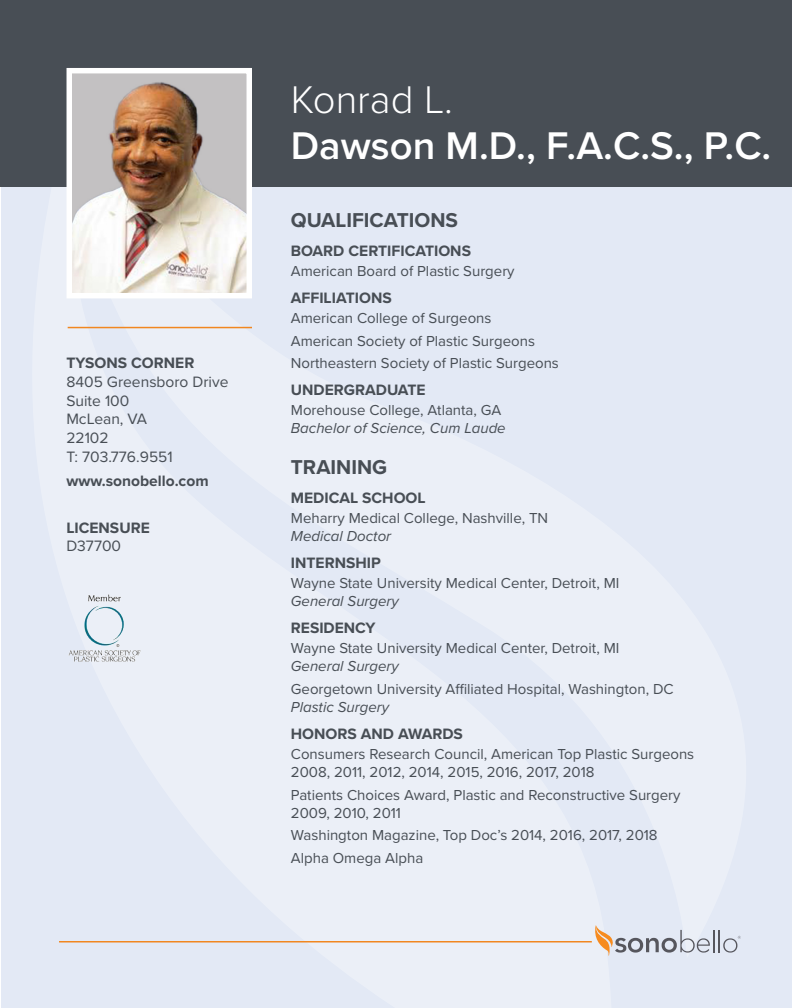
<style>
.page{position:relative;width:792px;height:1008px;background:#fff}
.page>*{position:absolute;margin:0;border:0;box-sizing:border-box;transform-origin:0 0}
.PDF_Surgeon_Name{font:600 40px "Proxima Nova";color:#fff}
.PDF_Surgeon_Name-2{font:300 40px "Proxima Nova";color:#fff}
.PDF_BODY_SECTION_Hea{font:700 20.8px "Proxima Nova";color:#484e55}
.PDF_Body_HEADER{font:700 15.6px "Proxima Nova";color:#484e55}
.SIDE_BAR_Body{font:15.6px "Proxima Nova";color:#484e55}
.SIDE_BAR_Header{font:700 15.6px "Proxima Nova";color:#484e55}
.SIDE_BAR_Body_Bold{font:700 15.6px "Proxima Nova";color:#484e55}
.PDF_Body_Text{font:15px/18px "Proxima Nova";color:#484e55}
.s1{font-style:italic}
</style>
<div class="page">
<div style="left:2px;top:0;width:790px;height:1008px;background:#e3e9f5"></div>
<div style="left:0;top:0;width:792px;height:187px;background:#484e55"></div>
<svg style="left:595px;top:925px;width:146px;height:31px"></svg>
<hr style="left:59px;top:941px;width:533px;height:1px;background:#f18720">
<hr style="left:68px;top:327px;width:184px;height:1px;background:#f18720">
<img style="left:68px;top:594px;width:73px;height:68px">
<img style="left:66px;top:68px;width:186px;height:231px">
<p class="SIDE_BAR_Header" style="left:66px;top:351px;width:130px">TYSONS CORNER</p>
<p class="SIDE_BAR_Body" style="left:66px;top:370px;width:164px">8405 Greensboro Drive</p>
<p class="SIDE_BAR_Body" style="left:66px;top:389px;width:65px">Suite 100</p>
<p class="SIDE_BAR_Body" style="left:66px;top:408px;width:82px">McLean, VA</p>
<p class="SIDE_BAR_Body" style="left:66px;top:426px;width:44px">22102</p>
<p class="SIDE_BAR_Body" style="left:66px;top:445px;width:108px">T: 703.776.9551</p>
<p class="SIDE_BAR_Body_Bold" style="left:66px;top:469px;width:144px">www.sonobello.com</p>
<p class="SIDE_BAR_Header" style="left:66px;top:516px;width:85px">LICENSURE</p>
<p class="SIDE_BAR_Body" style="left:66px;top:535px;width:56px">D37700</p>
<p class="PDF_Surgeon_Name-2" style="left:291px;top:69px;width:164px">Konrad L.</p>
<p class="PDF_Surgeon_Name" style="left:291px;top:115px;width:482px">Dawson M.D., F.A.C.S., P.C.</p>
<p class="PDF_BODY_SECTION_Hea" style="left:291px;top:204px;width:169px">QUALIFICATIONS</p>
<p class="PDF_Body_HEADER" style="left:291px;top:239px;width:182px">BOARD CERTIFICATIONS</p>
<p class="PDF_Body_Text" style="left:291px;top:261px;width:225px">American Board of Plastic Surgery</p>
<p class="PDF_Body_HEADER" style="left:291px;top:286px;width:102px">AFFILIATIONS</p>
<p class="PDF_Body_Text" style="left:291px;top:308px;width:202px">American College of Surgeons</p>
<p class="PDF_Body_Text" style="left:291px;top:331px;width:246px">American Society of Plastic Surgeons</p>
<p class="PDF_Body_Text" style="left:291px;top:354px;width:270px">Northeastern Society of Plastic Surgeons</p>
<p class="PDF_Body_HEADER" style="left:291px;top:378px;width:136px">UNDERGRADUATE</p>
<p class="PDF_Body_Text" style="left:291px;top:401px;width:216px">Morehouse College, Atlanta, GA<br><span class="s1">Bachelor of Science, Cum Laude</span></p>
<p class="PDF_BODY_SECTION_Hea" style="left:291px;top:451px;width:98px">TRAINING</p>
<p class="PDF_Body_HEADER" style="left:291px;top:486px;width:136px">MEDICAL SCHOOL</p>
<p class="PDF_Body_Text" style="left:291px;top:508px;width:259px">Meharry Medical College, Nashville, TN<br><span class="s1">Medical Doctor</span></p>
<p class="PDF_Body_HEADER" style="left:291px;top:551px;width:91px">INTERNSHIP</p>
<p class="PDF_Body_Text" style="left:291px;top:573px;width:330px">Wayne State University Medical Center, Detroit, MI<br><span class="s1">General Surgery</span></p>
<p class="PDF_Body_HEADER" style="left:291px;top:616px;width:86px">RESIDENCY</p>
<p class="PDF_Body_Text" style="left:291px;top:638px;width:330px">Wayne State University Medical Center, Detroit, MI<br><span class="s1">General Surgery</span></p>
<p class="PDF_Body_Text" style="left:291px;top:679px;width:384px">Georgetown University Affiliated Hospital, Washington, DC<br><span class="s1">Plastic Surgery</span></p>
<p class="PDF_Body_HEADER" style="left:291px;top:722px;width:174px">HONORS AND AWARDS</p>
<p class="PDF_Body_Text" style="left:291px;top:744px;width:405px">Consumers Research Council, American Top Plastic Surgeons<br>2008, 2011, 2012, 2014, 2015, 2016, 2017, 2018</p>
<p class="PDF_Body_Text" style="left:291px;top:785px;width:391px">Patients Choices Award, Plastic and Reconstructive Surgery<br>2009, 2010, 2011</p>
<p class="PDF_Body_Text" style="left:291px;top:826px;width:368px">Washington Magazine, Top Doc’s 2014, 2016, 2017, 2018</p>
<p class="PDF_Body_Text" style="left:291px;top:848px;width:134px">Alpha Omega Alpha</p>
</div>
